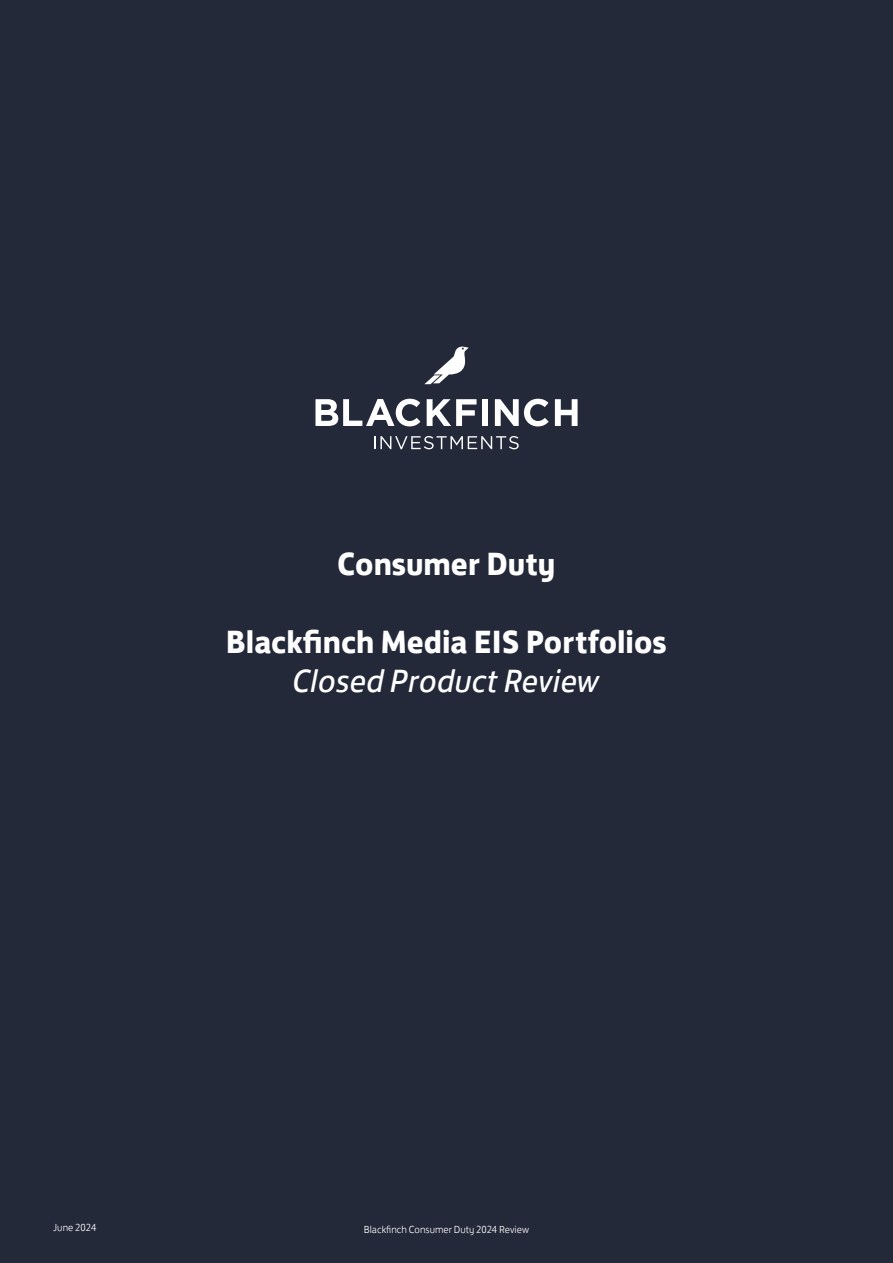
<style>
.page{position:relative;width:893px;height:1263px;background:#24293a}
.page>*{position:absolute;margin:0;border:0;box-sizing:border-box;transform-origin:0 0}
.t1{font:700 33px "FS Jack";color:#fff}
.t2{font:italic 33px "FS Jack";color:#fff}
.t3{font:300 10.5px "FS Jack";color:#fff}
</style>
<div class="page">
<svg style="left:424px;top:347px;width:45px;height:37px"></svg>
<svg style="left:315px;top:399px;width:105px;height:27px"></svg>
<svg style="left:427px;top:399px;width:50px;height:27px"></svg>
<div style="left:482px;top:399px;width:6px;height:27px;background:#fff"></div>
<svg style="left:495px;top:399px;width:54px;height:27px"></svg>
<svg style="left:555px;top:399px;width:23px;height:27px"></svg>
<svg style="left:374px;top:436px;width:145px;height:13px"></svg>
<p class="t1" style="left:337px;top:536px;width:220px">Consumer Duty</p>
<p class="t1" style="left:226px;top:614px;width:442px">Blackfinch Media EIS Portfolios</p>
<p class="t2" style="left:293px;top:655px;width:308px">Closed Product Review</p>
<p class="t3" style="left:53px;top:1219px;width:45px">June 2024</p>
<p class="t3" style="left:364px;top:1221px;width:167px">Blackfinch Consumer Duty 2024 Review</p>
</div>
